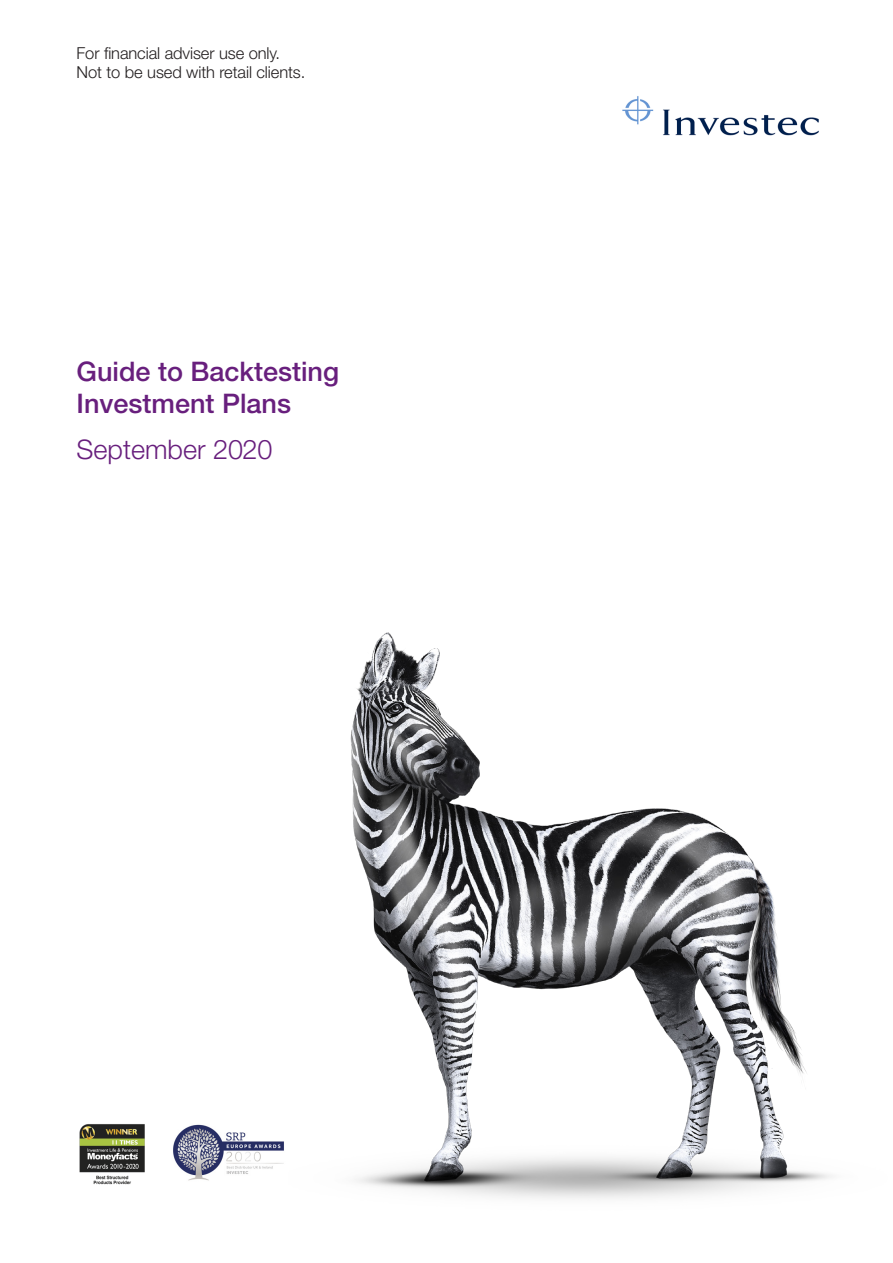
<style>
.page{position:relative;width:893px;height:1263px;background:#fff}
.page>*{position:absolute;margin:0;border:0;box-sizing:border-box;transform-origin:0 0}
.Heading_1_Cover{font:500 27px/31.5px "Helvetica Neue LT Pro";color:#681f7d}
.Heading_1_Cover-2{font:300 27px "Helvetica Neue LT Pro";color:#681f7d}
.Body_Copy{font:300 16.5px "Helvetica Neue LT Pro";letter-spacing:-.005em;color:#231f20}
</style>
<div class="page">
<img style="left:350px;top:632px;width:482px;height:567px">
<img style="left:79px;top:1124px;width:66px;height:61px">
<img style="left:622px;top:96px;width:197px;height:40px">
<img style="left:173px;top:1124px;width:111px;height:57px">
<p class="Body_Copy" style="left:77px;top:43px;width:205px">For financial adviser use only.</p>
<p class="Body_Copy" style="left:77px;top:62px;width:230px">Not to be used with retail clients.</p>
<p class="Heading_1_Cover" style="left:77px;top:355px;width:264px">Guide to Backtesting<br>Investment Plans</p>
<p class="Heading_1_Cover-2" style="left:77px;top:433px;width:198px">September 2020</p>
</div>
